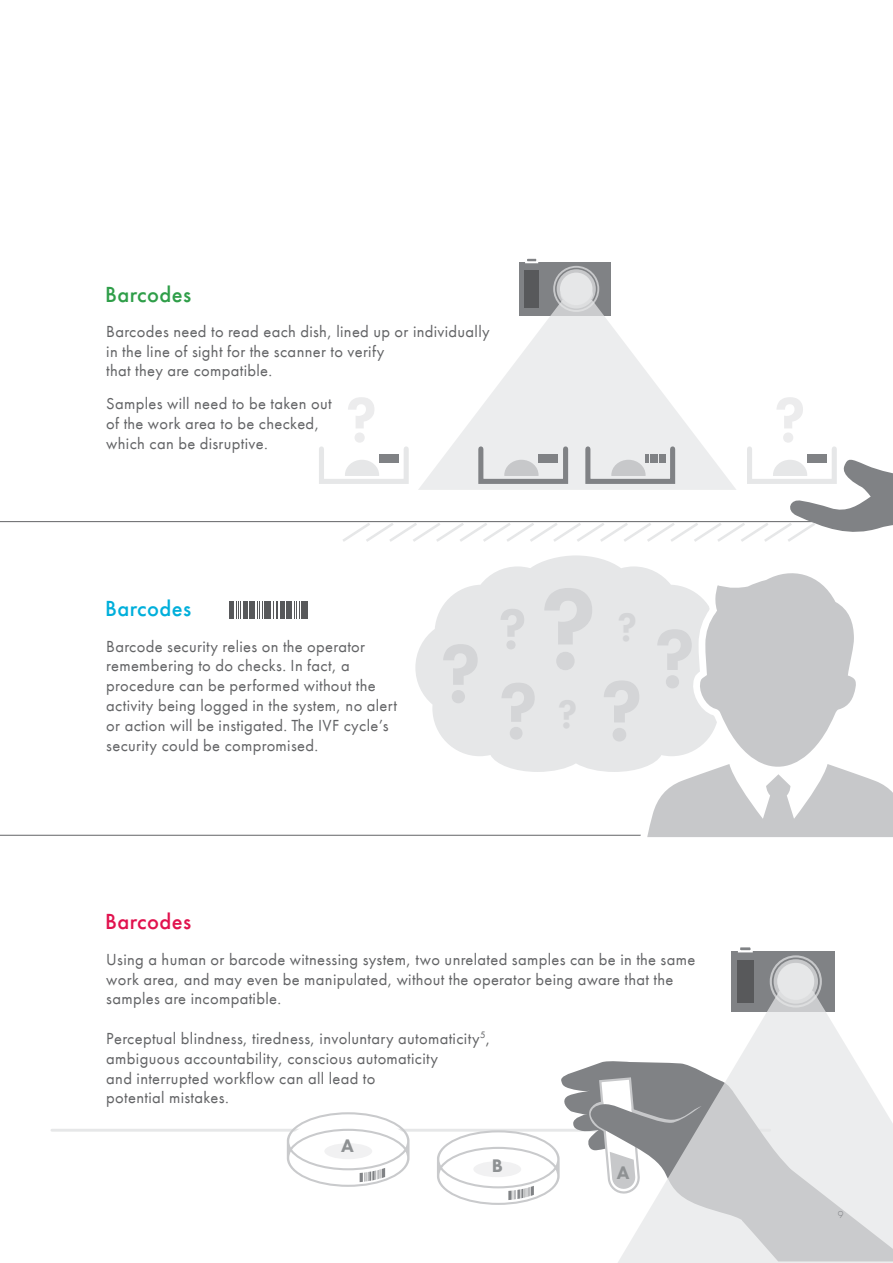
<style>
.page{position:relative;width:893px;height:1263px;background:#fff}
.page>*{position:absolute;margin:0;border:0;box-sizing:border-box;transform-origin:0 0}
.t1{font:500 22.5px "Futura PT";letter-spacing:.02em;color:#00afdb}
.t2{font:500 22.5px "Futura PT";letter-spacing:.02em;color:#e1134f}
.t3{font:500 22.5px "Futura PT";letter-spacing:.02em;color:#2f9e49}
.t4{font:800 18.75px "Futura PT";color:#8e9193}
.t5{font:16.5px/19.8px "Futura PT";letter-spacing:.02em;color:#636466}
.t6{font:300 10.5px "Futura PT";color:#808285}
</style>
<div class="page">
<hr style="left:0;top:521px;width:826px;height:1px;background:#636466">
<hr style="left:0;top:835px;width:861px;height:1px;background:#636466">
<hr style="left:230px;top:601px;width:4px;height:18px;background:#58595b">
<div style="left:266px;top:601px;width:5px;height:18px;background:#58595b"></div>
<div style="left:303px;top:601px;width:5px;height:18px;background:#58595b"></div>
<svg style="left:236px;top:601px;width:29px;height:18px"></svg>
<svg style="left:273px;top:601px;width:29px;height:18px"></svg>
<svg style="left:415px;top:555px;width:232px;height:217px;fill:#e6e7e8"></svg>
<svg style="left:630px;top:654px;width:17px;height:182px"></svg>
<svg style="left:647px;top:568px;width:246px;height:269px"></svg>
<hr style="left:52px;top:1129px;width:718px;height:3px;background:#e6e7e8">
<div style="left:519px;top:262px;width:91px;height:54px;background:#808285"></div>
<div style="left:524px;top:271px;width:15px;height:37px;background:#58595b"></div>
<svg style="left:525px;top:258px;width:13px;height:5px"></svg>
<svg style="left:557px;top:269px;width:39px;height:39px"></svg>
<div style="left:560px;top:273px;width:32px;height:32px;background:#e6e7e8;border-radius:50%"></div>
<div style="left:553px;top:266px;width:46px;height:46px;border:2px solid #c7c8ca;border-radius:50%"></div>
<svg style="left:446px;top:283px;width:263px;height:171px;fill:#ecedee"></svg>
<div style="left:747px;top:446px;width:90px;height:38px;border:5px solid #e6e7e8"></div>
<div style="left:319px;top:446px;width:90px;height:38px;border:5px solid #e6e7e8"></div>
<svg style="left:340px;top:454px;width:553px;height:88px"></svg>
<div style="left:731px;top:951px;width:104px;height:61px;background:#808285"></div>
<div style="left:737px;top:961px;width:17px;height:42px;background:#58595b"></div>
<svg style="left:738px;top:947px;width:15px;height:5px"></svg>
<div style="left:774px;top:959px;width:44px;height:45px;background:#c7c8ca;border-radius:50%"></div>
<svg style="left:618px;top:963px;width:275px;height:300px"></svg>
<svg style="left:287px;top:1112px;width:122px;height:75px"></svg>
<svg style="left:437px;top:1060px;width:456px;height:201px"></svg>
<h1 class="t3" style="left:105px;top:281px;width:87px">Barcodes</h1>
<p class="t5" style="left:106px;top:321px;width:385px">Barcodes need to read each dish, lined up or individually in the line of sight for the scanner to verify<br>that they are compatible.</p>
<p class="t5" style="left:106px;top:393px;width:227px">Samples will need to be taken out of the work area to be checked, which can be disruptive.</p>
<h1 class="t1" style="left:105px;top:595px;width:87px">Barcodes</h1>
<p class="t5" style="left:106px;top:636px;width:292px">Barcode security relies on the operator remembering to do checks. In fact, a procedure can be performed without the activity being logged in the system, no alert or action will be instigated. The IVF cycle’s security could be compromised.</p>
<h1 class="t2" style="left:105px;top:908px;width:87px">Barcodes</h1>
<p class="t5" style="left:106px;top:949px;width:590px">Using a human or barcode witnessing system, two unrelated samples can be in the same work area, and may even be manipulated, without the operator being aware that the samples are incompatible.</p>
<p class="t5" style="left:106px;top:1028px;width:385px">Perceptual blindness, tiredness, involuntary automaticity<sup>5</sup>, ambiguous accountability, conscious automaticity<br>and interrupted workflow can all lead to<br>potential mistakes.</p>
<p class="t4" style="left:341px;top:1134px;width:14px">A</p>
<p class="t4" style="left:492px;top:1154px;width:13px">B</p>
<p class="t4" style="left:617px;top:1161px;width:14px">A</p>
<p class="t6" style="left:838px;top:1208px;width:7px">9</p>
</div>
